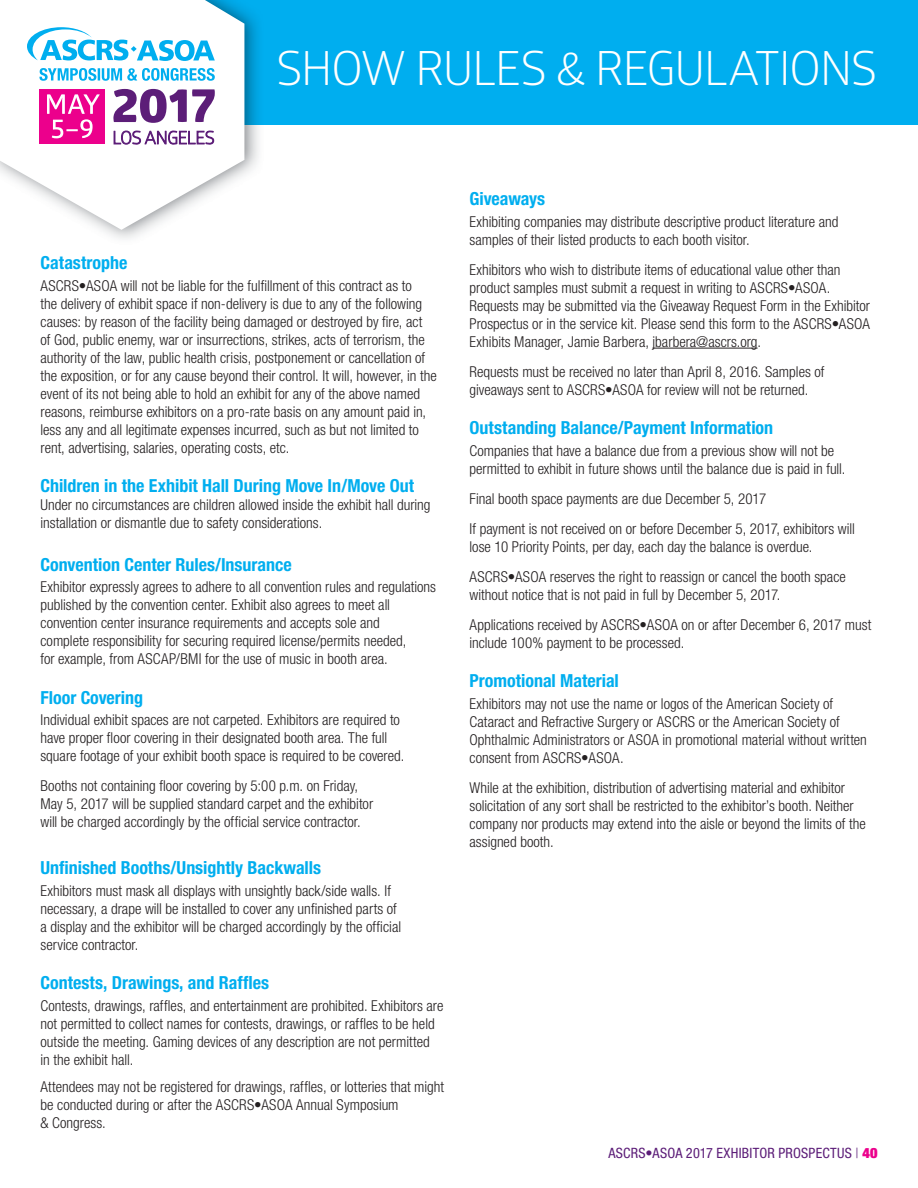
<style>
.page{position:relative;width:918px;height:1188px;background:#fff}
.page>*{position:absolute;margin:0;border:0;box-sizing:border-box;transform-origin:0 0}
.t1{font:47.25px "Glober";letter-spacing:-.035em;color:#fff}
.t2{font:700 condensed 18px "Helvetica Neue LT Std";color:#00aeef}
.t3{font:300 condensed 15px/18px "Helvetica Neue LT Std";color:#231f20}
.t4{font:condensed 14.25px "Helvetica Neue LT Std";letter-spacing:.015em;color:#5c1d78}
.s1{font-weight:300}
.s2{font-weight:900;color:#ec008c}
</style>
<div class="page">
<div style="left:0;top:0;width:918px;height:124px;background:#00aeef"></div>
<img style="left:103px;top:10px;width:160px;height:229px">
<svg style="left:0;top:0;width:244px;height:230px"></svg>
<div style="left:39px;top:89px;width:66px;height:55px;background:#ec008c"></div>
<svg style="left:39px;top:68px;width:176px;height:13px"></svg>
<svg style="left:27px;top:27px;width:188px;height:34px"></svg>
<svg style="left:113px;top:89px;width:102px;height:34px;background:#a886b7"></svg>
<svg style="left:47px;top:94px;width:53px;height:44px"></svg>
<svg style="left:113px;top:130px;width:101px;height:18px"></svg>
<hr style="left:652px;top:348px;width:106px;height:1px;background:#231f20">
<h1 class="t1" style="left:276px;top:41px;width:603px">SHOW RULES &amp; REGULATIONS</h1>
<p class="t2" style="left:41px;top:256px;width:88px">Catastrophe</p>
<p class="t3" style="left:41px;top:278px;width:398px">ASCRS•ASOA will not be liable for the fulfillment of this contract as to<br>the delivery of exhibit space if non-delivery is due to any of the following causes: by reason of the facility being damaged or destroyed by fire, act<br>of God, public enemy, war or insurrections, strikes, acts of terrorism, the authority of the law, public health crisis, postponement or cancellation of the exposition, or for any cause beyond their control. It will, however, in the event of its not being able to hold an exhibit for any of the above named reasons, reimburse exhibitors on a pro-rate basis on any amount paid in, less any and all legitimate expenses incurred, such as but not limited to rent, advertising, salaries, operating costs, etc.</p>
<p class="t2" style="left:41px;top:480px;width:375px">Children in the Exhibit Hall During Move In/Move Out</p>
<p class="t3" style="left:41px;top:497px;width:392px">Under no circumstances are children allowed inside the exhibit hall during installation or dismantle due to safety considerations.</p>
<p class="t2" style="left:41px;top:558px;width:253px">Convention Center Rules/Insurance</p>
<p class="t3" style="left:41px;top:579px;width:397px">Exhibitor expressly agrees to adhere to all convention rules and regulations published by the convention center. Exhibit also agrees to meet all convention center insurance requirements and accepts sole and<br>complete responsibility for securing required license/permits needed,<br>for example, from ASCAP/BMI for the use of music in booth area.</p>
<p class="t2" style="left:41px;top:691px;width:104px">Floor Covering</p>
<p class="t3" style="left:41px;top:712px;width:365px">Individual exhibit spaces are not carpeted. Exhibitors are required to have proper floor covering in their designated booth area. The full square footage of your exhibit booth space is required to be covered.</p>
<p class="t3" style="left:41px;top:778px;width:334px">Booths not containing floor covering by 5:00 p.m. on Friday,<br>May 5, 2017 will be supplied standard carpet and the exhibitor will be charged accordingly by the official service contractor.</p>
<p class="t2" style="left:41px;top:861px;width:282px">Unfinished Booths/Unsightly Backwalls</p>
<p class="t3" style="left:41px;top:883px;width:362px">Exhibitors must mask all displays with unsightly back/side walls. If necessary, a drape will be installed to cover any unfinished parts of a display and the exhibitor will be charged accordingly by the official service contractor.</p>
<p class="t2" style="left:41px;top:976px;width:230px">Contests, Drawings, and Raffles</p>
<p class="t3" style="left:41px;top:998px;width:404px">Contests, drawings, raffles, and entertainment are prohibited. Exhibitors are not permitted to collect names for contests, drawings, or raffles to be held outside the meeting. Gaming devices of any description are not permitted<br>in the exhibit hall.</p>
<p class="t3" style="left:41px;top:1079px;width:405px">Attendees may not be registered for drawings, raffles, or lotteries that might be conducted during or after the ASCRS•ASOA Annual Symposium<br>&amp; Congress.</p>
<p class="t2" style="left:470px;top:192px;width:77px">Giveaways</p>
<p class="t3" style="left:470px;top:214px;width:371px">Exhibiting companies may distribute descriptive product literature and samples of their listed products to each booth visitor.</p>
<p class="t3" style="left:470px;top:262px;width:402px">Exhibitors who wish to distribute items of educational value other than product samples must submit a request in writing to ASCRS•ASOA.<br>Requests may be submitted via the Giveaway Request Form in the Exhibitor Prospectus or in the service kit. Please send this form to the ASCRS•ASOA Exhibits Manager, Jamie Barbera, jbarbera@ascrs.org.</p>
<p class="t3" style="left:470px;top:364px;width:357px">Requests must be received no later than April 8, 2016. Samples of giveaways sent to ASCRS•ASOA for review will not be returned.</p>
<p class="t2" style="left:470px;top:421px;width:305px">Outstanding Balance/Payment Information</p>
<p class="t3" style="left:470px;top:443px;width:377px">Companies that have a balance due from a previous show will not be permitted to exhibit in future shows until the balance due is paid in full.</p>
<p class="t3" style="left:470px;top:485px;width:387px;line-height:30px">Final booth space payments are due December 5, 2017<br>If payment is not received on or before December 5, 2017, exhibitors will</p>
<p class="t3" style="left:470px;top:533px;width:378px;line-height:30px">lose 10 Priority Points, per day, each day the balance is overdue.<br>ASCRS•ASOA reserves the right to reassign or cancel the booth space</p>
<p class="t3" style="left:470px;top:581px;width:403px;line-height:30px">without notice that is not paid in full by December 5, 2017.<br>Applications received by ASCRS•ASOA on or after December 6, 2017 must</p>
<p class="t3" style="left:470px;top:635px;width:216px">include 100% payment to be processed.</p>
<p class="t2" style="left:470px;top:674px;width:151px">Promotional Material</p>
<p class="t3" style="left:470px;top:696px;width:399px">Exhibitors may not use the name or logos of the American Society of Cataract and Refractive Surgery or ASCRS or the American Society of Ophthalmic Administrators or ASOA in promotional material without written consent from ASCRS•ASOA.</p>
<p class="t3" style="left:470px;top:780px;width:398px">While at the exhibition, distribution of advertising material and exhibitor solicitation of any sort shall be restricted to the exhibitor’s booth. Neither company nor products may extend into the aisle or beyond the limits of the assigned booth.</p>
<p class="t4" style="left:608px;top:1144px;width:271px">ASCRS•ASOA 2017 EXHIBITOR PROSPECTUS <span class="s1">|</span> <span class="s2">40</span></p>
</div>
